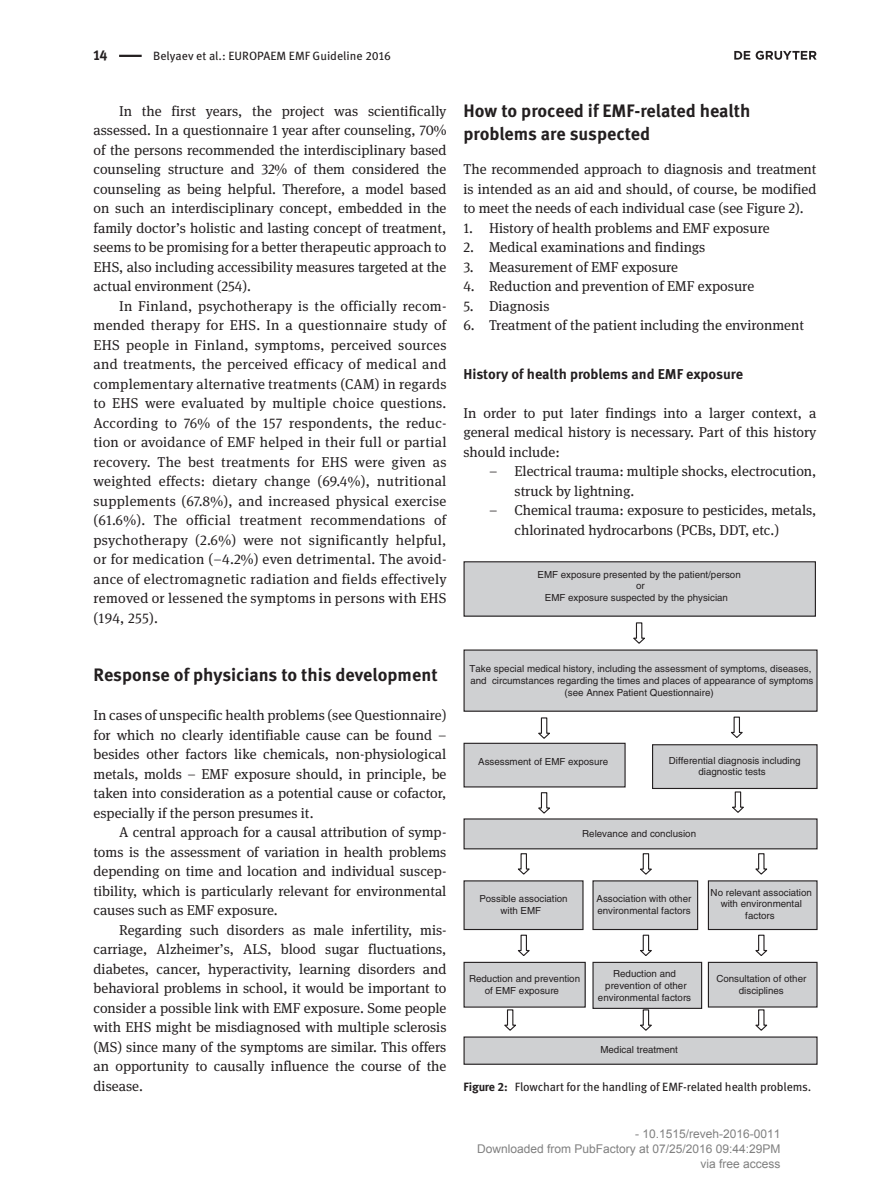
<style>
.page{position:relative;width:893px;height:1191px;background:#fff}
.page>*{position:absolute;margin:0;border:0;box-sizing:border-box;transform-origin:0 0}
.t1{font:700 18px/22.5px "DG Meta Science";color:#231f20}
.t2{font:14.25px/19.5px "DG Meta Serif Science";color:#231f20;text-align:justify}
.t3{font:700 14.25px "DG Meta Science";letter-spacing:-.005em;color:#231f20}
.t4{font:12px "DG Meta Science";letter-spacing:-.01em;color:#231f20}
.t5{font:12px/15px "Arial";color:#808080;text-align:right}
.t6{font:9.75px/11.7px "Helvetica";color:#231f20;text-align:center}
.s1{font-weight:700}
</style>
<div class="page">
<hr style="left:119px;top:55px;width:23px;height:2px;background:#231f20">
<div style="left:464px;top:650px;width:353px;height:61px;background:#cfd0d2"></div>
<div style="left:653px;top:744px;width:164px;height:44px;background:#cfd0d2"></div>
<div style="left:652px;top:744px;width:166px;height:45px;border:1px solid #231f20"></div>
<div style="left:464px;top:743px;width:161px;height:44px;background:#cfd0d2"></div>
<div style="left:463px;top:742px;width:163px;height:45px;border:1px solid #231f20"></div>
<div style="left:464px;top:962px;width:121px;height:45px;background:#cfd0d2"></div>
<div style="left:463px;top:961px;width:123px;height:46px;border:1px solid #231f20"></div>
<div style="left:464px;top:562px;width:351px;height:54px;background:#cfd0d2"></div>
<div style="left:463px;top:561px;width:353px;height:55px;border:1px solid #231f20"></div>
<svg style="left:633px;top:622px;width:12px;height:22px"></svg>
<svg style="left:538px;top:717px;width:12px;height:22px"></svg>
<svg style="left:538px;top:792px;width:12px;height:22px"></svg>
<svg style="left:732px;top:791px;width:12px;height:22px"></svg>
<svg style="left:731px;top:716px;width:12px;height:22px"></svg>
<div style="left:464px;top:819px;width:353px;height:30px;background:#cfd0d2"></div>
<div style="left:463px;top:818px;width:355px;height:31px;border:1px solid #231f20"></div>
<svg style="left:640px;top:853px;width:12px;height:22px"></svg>
<svg style="left:518px;top:853px;width:12px;height:22px"></svg>
<div style="left:464px;top:881px;width:119px;height:48px;background:#cfd0d2"></div>
<div style="left:463px;top:880px;width:120px;height:50px;border:1px solid #231f20"></div>
<svg style="left:517px;top:934px;width:13px;height:22px"></svg>
<div style="left:593px;top:881px;width:105px;height:48px;background:#cfd0d2"></div>
<div style="left:592px;top:880px;width:106px;height:50px;border:1px solid #231f20"></div>
<svg style="left:640px;top:934px;width:12px;height:22px"></svg>
<div style="left:593px;top:962px;width:109px;height:46px;background:#cfd0d2"></div>
<div style="left:592px;top:961px;width:110px;height:48px;border:1px solid #231f20"></div>
<div style="left:708px;top:881px;width:109px;height:48px;background:#cfd0d2"></div>
<div style="left:708px;top:880px;width:110px;height:50px;border:1px solid #231f20"></div>
<div style="left:708px;top:962px;width:109px;height:45px;background:#cfd0d2"></div>
<div style="left:708px;top:961px;width:110px;height:46px;border:1px solid #231f20"></div>
<svg style="left:755px;top:934px;width:13px;height:22px"></svg>
<svg style="left:755px;top:1009px;width:13px;height:22px"></svg>
<svg style="left:639px;top:1008px;width:15px;height:23px"></svg>
<svg style="left:504px;top:1009px;width:12px;height:22px"></svg>
<div style="left:464px;top:1037px;width:353px;height:27px;background:#cfd0d2"></div>
<svg style="left:755px;top:853px;width:13px;height:22px"></svg>
<svg style="left:734px;top:51px;width:83px;height:9px"></svg>
<p class="t3" style="left:94px;top:44px;width:16px">14</p>
<p class="t4" style="left:153px;top:47px;width:239px">Belyaev et al.: EUROPAEM EMF Guideline 2016</p>
<p class="t2" style="left:94px;top:101px;width:354px;text-indent:26px">In the first years, the project was scientifically assessed. In a questionnaire 1 year after counseling, 70% of the persons recommended the interdisciplinary based counseling structure and 32% of them considered the counseling as being helpful. Therefore, a model based on such an interdisciplinary concept, embedded in the family doctor’s holistic and lasting concept of treatment, seems to be promising for a better therapeutic approach to EHS, also including accessibility measures targeted at the actual environment (254).</p>
<p class="t2" style="left:94px;top:296px;width:354px;text-indent:26px">In Finland, psychotherapy is the officially recom&shy;mended therapy for EHS. In a questionnaire study of EHS people in Finland, symptoms, perceived sources and treatments, the perceived efficacy of medical and complementary alternative treatments (CAM) in regards to EHS were evaluated by multiple choice questions.<br>According to 76% of the 157 respondents, the reduc&shy;tion or avoidance of EMF helped in their full or partial recovery. The best treatments for EHS were given as weighted effects: dietary change (69.4%), nutritional supplements (67.8%), and increased physical exercise (61.6%). The official treatment recommendations of psychotherapy (2.6%) were not significantly helpful, or for medication (–4.2%) even detrimental. The avoid&shy;ance of electromagnetic radiation and fields effectively removed or lessened the symptoms in persons with EHS (194, 255).</p>
<p class="t1" style="left:94px;top:663px;width:346px">Response of physicians to this development</p>
<p class="t2" style="left:94px;top:705px;width:354px">In cases of unspecific health problems (see Questionnaire) for which no clearly identifiable cause can be found – besides other factors like chemicals, non-physiological metals, molds – EMF exposure should, in principle, be taken into consideration as a potential cause or cofactor, especially if the person presumes it.</p>
<p class="t2" style="left:94px;top:822px;width:354px;text-indent:26px">A central approach for a causal attribution of symp&shy;toms is the assessment of variation in health problems depending on time and location and individual suscep&shy;tibility, which is particularly relevant for environmental causes such as EMF exposure.</p>
<p class="t2" style="left:94px;top:920px;width:354px;text-indent:26px">Regarding such disorders as male infertility, mis&shy;carriage, Alzheimer’s, ALS, blood sugar fluctuations, diabetes, cancer, hyperactivity, learning disorders and behavioral problems in school, it would be important to consider a possible link with EMF exposure. Some people with EHS might be misdiagnosed with multiple sclerosis (MS) since many of the symptoms are similar. This offers an opportunity to causally influence the course of the disease.</p>
<p class="t1" style="left:463px;top:99px;width:288px">How to proceed if EMF-related health problems are suspected</p>
<p class="t2" style="left:463px;top:159px;width:354px">The recommended approach to diagnosis and treatment is intended as an aid and should, of course, be modified to meet the needs of each individual case (see Figure 2).</p>
<p class="t2" style="left:463px;top:218px;width:308px">1. History of health problems and EMF exposure</p>
<p class="t2" style="left:463px;top:237px;width:243px">2. Medical examinations and findings</p>
<p class="t2" style="left:463px;top:257px;width:216px">3. Measurement of EMF exposure</p>
<p class="t2" style="left:463px;top:276px;width:292px">4. Reduction and prevention of EMF exposure</p>
<p class="t2" style="left:463px;top:296px;width:87px">5. Diagnosis</p>
<p class="t2" style="left:463px;top:315px;width:342px">6. Treatment of the patient including the environment</p>
<p class="t3" style="left:463px;top:362px;width:281px">History of health problems and EMF exposure</p>
<p class="t2" style="left:463px;top:403px;width:354px">In order to put later findings into a larger context, a general medical history is necessary. Part of this history should include:</p>
<p class="t2" style="left:514px;top:461px;width:303px;text-indent:-26px">– Electrical trauma: multiple shocks, electrocution, struck by lightning.</p>
<p class="t2" style="left:514px;top:500px;width:303px;text-indent:-26px">– Chemical trauma: exposure to pesticides, metals, chlorinated hydrocarbons (PCBs, DDT, etc.)</p>
<p class="t6" style="left:537px;top:568px;width:205px">EMF exposure presented by the patient/person or<br>EMF exposure suspected by the physician</p>
<p class="t6" style="left:470px;top:663px;width:345px">Take special medical history, including the assessment of symptoms, diseases, and circumstances regarding the times and places of appearance of symptoms (see Annex Patient Questionnaire)</p>
<p class="t6" style="left:478px;top:756px;width:132px">Assessment of EMF exposure</p>
<p class="t6" style="left:669px;top:754px;width:133px">Differential diagnosis including diagnostic tests</p>
<p class="t6" style="left:582px;top:828px;width:115px">Relevance and conclusion</p>
<p class="t6" style="left:479px;top:893px;width:90px">Possible association with EMF</p>
<p class="t6" style="left:597px;top:893px;width:96px;text-align:left">Association with other environmental factors</p>
<p class="t6" style="left:711px;top:886px;width:103px">No relevant association with environmental factors</p>
<p class="t6" style="left:469px;top:972px;width:113px">Reduction and prevention of EMF exposure</p>
<p class="t6" style="left:598px;top:967px;width:95px">Reduction and prevention of other environmental factors</p>
<p class="t6" style="left:716px;top:972px;width:91px">Consultation of other disciplines</p>
<p class="t6" style="left:600px;top:1044px;width:79px">Medical treatment</p>
<p class="t4" style="left:463px;top:1077px;width:349px"><span class="s1">Figure 2:</span> Flowchart for the handling of EMF-related health problems.</p>
<p class="t5" style="left:477px;top:1127px;width:305px">- 10.1515/reveh-2016-0011<br>Downloaded from PubFactory at 07/25/2016 09:44:29PM via free access</p>
</div>
